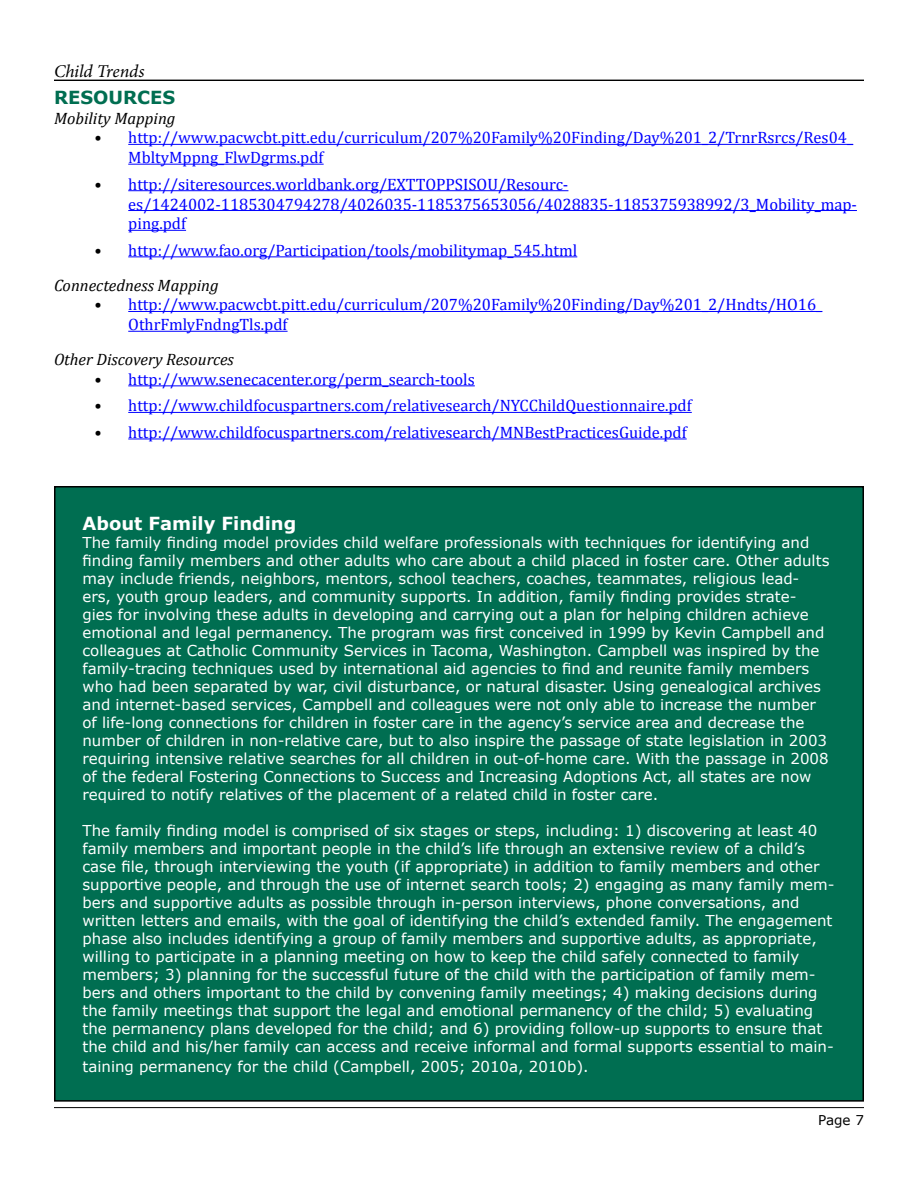
<style>
.page{position:relative;width:918px;height:1188px;background:#fff}
.page>*{position:absolute;margin:0;border:0;box-sizing:border-box;transform-origin:0 0}
.t1{font:700 18px "Verdana";color:#fff}
.t2{font:italic 18px "Minion Pro";letter-spacing:-.005em;color:#000}
.CTHeader2{font:700 18px "Verdana";color:#006e51}
.t3{font:16.5px/19.8px "Cambria";color:#00f}
.CTParagraph{font:italic 16.5px "Cambria";color:#000}
.t4{font:15px/18px "Verdana";color:#fff}
.t5{font:13.5px "Verdana";color:#000}
.s1{color:#000}
</style>
<div class="page">
<hr style="left:54px;top:1107px;width:810px;height:1px;background:#000">
<hr style="left:128px;top:144px;width:725px;height:1px;background:#00f">
<hr style="left:128px;top:164px;width:196px;height:1px;background:#00f">
<hr style="left:128px;top:190px;width:440px;height:1px;background:#00f">
<hr style="left:128px;top:210px;width:729px;height:1px;background:#00f">
<hr style="left:128px;top:230px;width:58px;height:1px;background:#00f">
<hr style="left:128px;top:256px;width:449px;height:1px;background:#00f">
<hr style="left:128px;top:311px;width:694px;height:1px;background:#00f">
<hr style="left:128px;top:331px;width:160px;height:1px;background:#00f">
<hr style="left:128px;top:385px;width:347px;height:1px;background:#00f">
<hr style="left:128px;top:412px;width:564px;height:1px;background:#00f">
<hr style="left:128px;top:439px;width:559px;height:1px;background:#00f">
<hr style="left:54px;top:80px;width:810px;height:1px;background:#000">
<div style="left:55px;top:487px;width:808px;height:614px;background:#006e51"></div>
<p class="t2" style="left:54px;top:59px;width:92px">Child Trends</p>
<p class="CTHeader2" style="left:54px;top:84px;width:123px">RESOURCES</p>
<p class="CTParagraph" style="left:54px;top:106px;width:123px">Mobility Mapping</p>
<p class="t3" style="left:128px;top:128px;width:726px;text-indent:-34px"><span class="s1">•</span> http://www.pacwcbt.pitt.edu/curriculum/207%20Family%20Finding/Day%201_2/TrnrRsrcs/Res04_<br>MbltyMppng_FlwDgrms.pdf</p>
<p class="t3" style="left:128px;top:174px;width:730px;text-indent:-34px"><span class="s1">•</span> http://siteresources.worldbank.org/EXTTOPPSISOU/Resourc&shy;es/1424002-1185304794278/4026035-1185375653056/4028835-1185375938992/3_Mobility_map&shy;ping.pdf</p>
<p class="t3" style="left:94px;top:240px;width:484px"><span class="s1">•</span> http://www.fao.org/Participation/tools/mobilitymap_545.html</p>
<p class="CTParagraph" style="left:54px;top:273px;width:166px">Connectedness Mapping</p>
<p class="t3" style="left:128px;top:295px;width:696px;text-indent:-34px"><span class="s1">•</span> http://www.pacwcbt.pitt.edu/curriculum/207%20Family%20Finding/Day%201_2/Hndts/HO16_<br>OthrFmlyFndngTls.pdf</p>
<p class="CTParagraph" style="left:54px;top:348px;width:181px">Other Discovery Resources</p>
<p class="t3" style="left:94px;top:369px;width:382px"><span class="s1">•</span> http://www.senecacenter.org/perm_search-tools</p>
<p class="t3" style="left:94px;top:396px;width:599px"><span class="s1">•</span> http://www.childfocuspartners.com/relativesearch/NYCChildQuestionnaire.pdf</p>
<p class="t3" style="left:94px;top:422px;width:594px"><span class="s1">•</span> http://www.childfocuspartners.com/relativesearch/MNBestPracticesGuide.pdf</p>
<p class="t1" style="left:82px;top:511px;width:215px">About Family Finding</p>
<p class="t4" style="left:82px;top:533px;width:748px">The family finding model provides child welfare professionals with techniques for identifying and finding family members and other adults who care about a child placed in foster care. Other adults may include friends, neighbors, mentors, school teachers, coaches, teammates, religious lead&shy;ers, youth group leaders, and community supports. In addition, family finding provides strate&shy;gies for involving these adults in developing and carrying out a plan for helping children achieve emotional and legal permanency. The program was first conceived in 1999 by Kevin Campbell and colleagues at Catholic Community Services in Tacoma, Washington. Campbell was inspired by the family-tracing techniques used by international aid agencies to find and reunite family members who had been separated by war, civil disturbance, or natural disaster. Using genealogical archives and internet-based services, Campbell and colleagues were not only able to increase the number of life-long connections for children in foster care in the agency’s service area and decrease the number of children in non-relative care, but to also inspire the passage of state legislation in 2003 requiring intensive relative searches for all children in out-of-home care. With the passage in 2008 of the federal Fostering Connections to Success and Increasing Adoptions Act, all states are now required to notify relatives of the placement of a related child in foster care.</p>
<p class="t4" style="left:82px;top:821px;width:754px">The family finding model is comprised of six stages or steps, including: 1) discovering at least 40 family members and important people in the child’s life through an extensive review of a child’s case file, through interviewing the youth (if appropriate) in addition to family members and other supportive people, and through the use of internet search tools; 2) engaging as many family mem&shy;bers and supportive adults as possible through in-person interviews, phone conversations, and written letters and emails, with the goal of identifying the child’s extended family. The engagement phase also includes identifying a group of family members and supportive adults, as appropriate, willing to participate in a planning meeting on how to keep the child safely connected to family members; 3) planning for the successful future of the child with the participation of family mem&shy;bers and others important to the child by convening family meetings; 4) making decisions during the family meetings that support the legal and emotional permanency of the child; 5) evaluating the permanency plans developed for the child; and 6) providing follow-up supports to ensure that the child and his/her family can access and receive informal and formal supports essential to main-</p>
<p class="t4" style="left:82px;top:1057px;width:508px">taining permanency for the child (Campbell, 2005; 2010a, 2010b).</p>
<p class="t5" style="left:818px;top:1111px;width:47px">Page 7</p>
</div>
